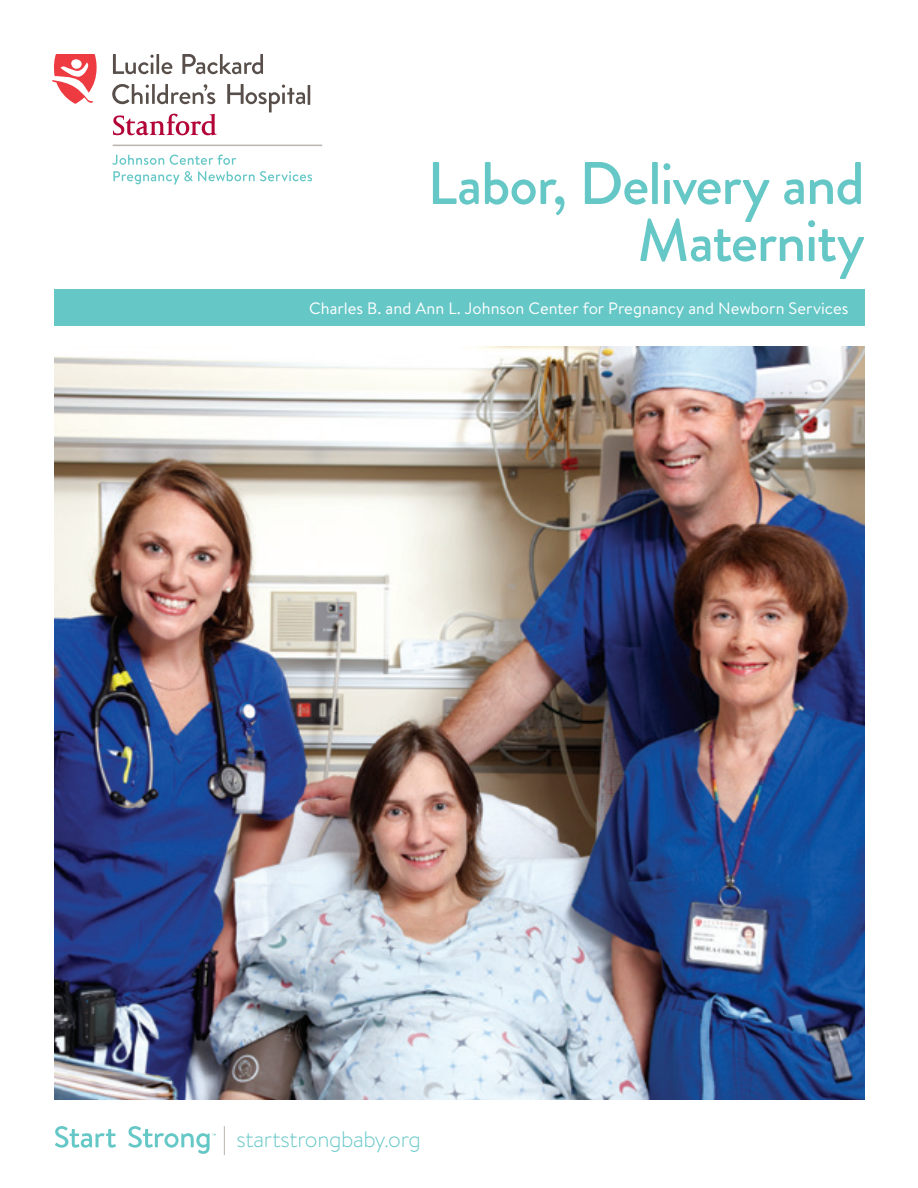
<style>
.page{position:relative;width:918px;height:1188px;background:#fff}
.page>*{position:absolute;margin:0;border:0;box-sizing:border-box;transform-origin:0 0}
.t1{font:500 60px/57px "Brandon Grotesque";letter-spacing:-.02em;color:#66c7c7;text-align:right}
.t2{font:300 22.5px "Brandon Text";letter-spacing:-.02em;color:#66c7c7}
.t3{font:16.5px "Brandon Text";color:#fff}
</style>
<div class="page">
<svg style="left:113px;top:54px;width:41px;height:20px"></svg>
<hr style="left:156px;top:54px;width:3px;height:20px;background:#584f4a">
<svg style="left:162px;top:62px;width:10px;height:12px"></svg>
<svg style="left:182px;top:54px;width:81px;height:20px"></svg>
<svg style="left:112px;top:84px;width:37px;height:20px"></svg>
<hr style="left:152px;top:84px;width:3px;height:20px;background:#584f4a">
<svg style="left:157px;top:84px;width:58px;height:20px"></svg>
<hr style="left:308px;top:85px;width:2px;height:20px;background:#584f4a">
<svg style="left:227px;top:84px;width:78px;height:28px"></svg>
<svg style="left:113px;top:114px;width:103px;height:21px"></svg>
<svg style="left:52px;top:54px;width:45px;height:50px"></svg>
<hr style="left:113px;top:145px;width:209px;height:1px;background:#b9b4ac">
<svg style="left:113px;top:171px;width:199px;height:14px"></svg>
<svg style="left:112px;top:155px;width:124px;height:10px"></svg>
<img style="left:54px;top:346px;width:811px;height:753px">
<div style="left:54px;top:289px;width:811px;height:37px;background:#66c7c7"></div>
<svg style="left:55px;top:1126px;width:61px;height:22px"></svg>
<svg style="left:128px;top:1126px;width:88px;height:28px"></svg>
<svg style="left:224px;top:1126px;width:1px;height:29px"></svg>
<h1 class="t1" style="left:427px;top:156px;width:439px">Labor, Delivery and<br>Maternity</h1>
<p class="t3" style="left:309px;top:297px;width:541px">Charles B. and Ann L. Johnson Center for Pregnancy and Newborn Services</p>
<h2 class="t2" style="left:237px;top:1124px;width:186px">startstrongbaby.org</h2>
</div>
